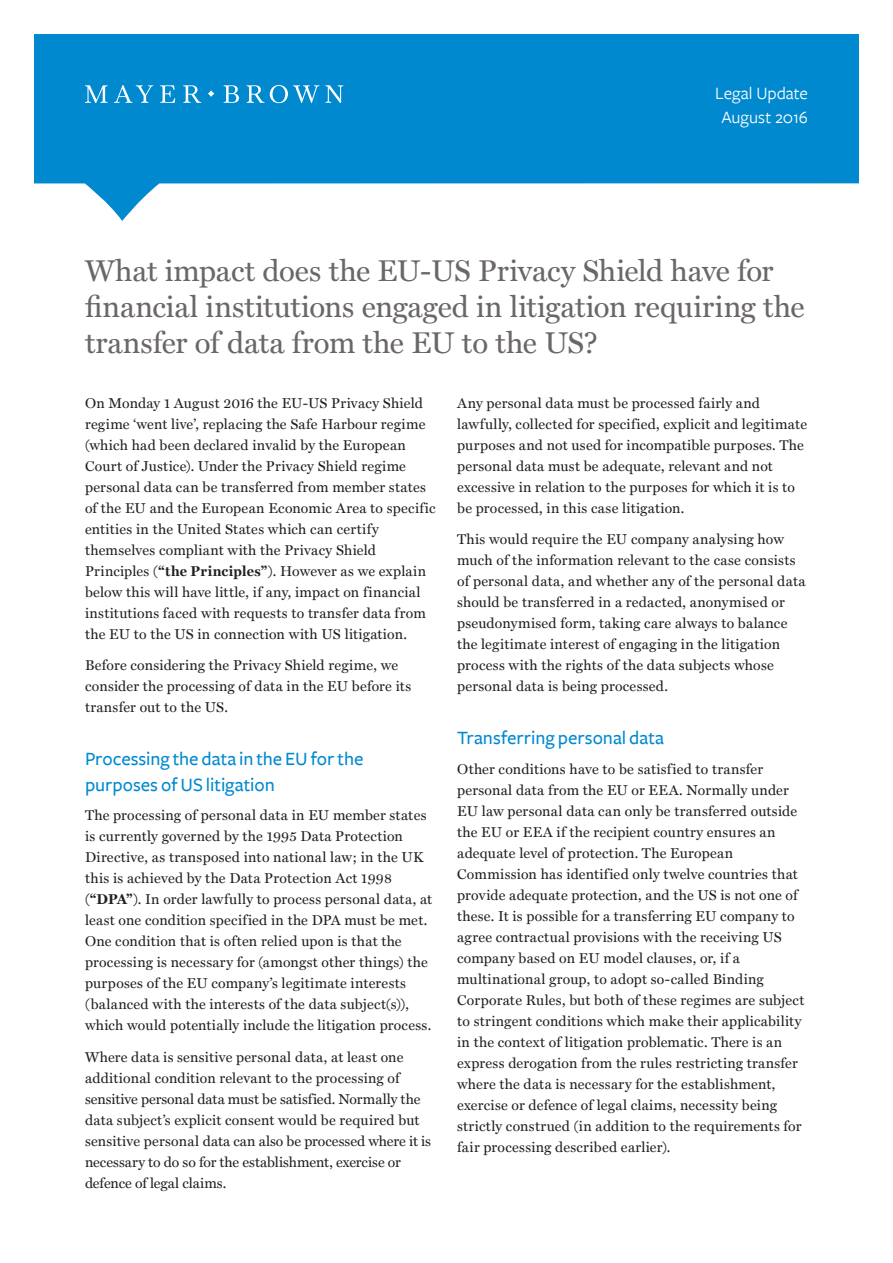
<style>
.page{position:relative;width:893px;height:1263px;background:#fff}
.page>*{position:absolute;margin:0;border:0;box-sizing:border-box;transform-origin:0 0}
.Fractual_headline{font:30px/36px "Miller Text";letter-spacing:-.005em;color:#6a6766}
.Headings_L1_Subhead{font:500 19.5px/25.5px "Freight Sans";color:#0089cf}
.Date{font:18px "Freight Sans";color:#fff}
.Body_copy{font:14.25px/21px "Miller Text";letter-spacing:.02em;color:#231f20}
.s1{font-weight:700}
</style>
<div class="page">
<svg style="left:34px;top:34px;width:825px;height:187px;fill:#0089cf"></svg>
<svg style="left:83px;top:85px;width:260px;height:18px;background:#37a2d9"></svg>
<p class="Date" style="left:715px;top:84px;width:94px">Legal Update</p>
<p class="Date" style="left:721px;top:108px;width:88px">August 2016</p>
<p class="Fractual_headline" style="left:85px;top:252px;width:721px">What impact does the EU-US Privacy Shield have for financial institutions engaged in litigation requiring the transfer of data from the EU to the US?</p>
<p class="Body_copy" style="left:85px;top:392px;width:352px">On Monday 1 August 2016 the EU-US Privacy Shield regime ‘went live’, replacing the Safe Harbour regime (which had been declared invalid by the European Court of Justice). Under the Privacy Shield regime personal data can be transferred from member states of the EU and the European Economic Area to specific entities in the United States which can certify themselves compliant with the Privacy Shield Principles (<span class="s1">“the Principles”</span>). However as we explain below this will have little, if any, impact on financial institutions faced with requests to transfer data from the EU to the US in connection with US litigation.</p>
<p class="Body_copy" style="left:85px;top:655px;width:328px">Before considering the Privacy Shield regime, we consider the processing of data in the EU before its transfer out to the US.</p>
<p class="Headings_L1_Subhead" style="left:85px;top:746px;width:280px">Processing the data in the EU for the purposes of US litigation</p>
<p class="Body_copy" style="left:85px;top:805px;width:349px">The processing of personal data in EU member states is currently governed by the 1995 Data Protection Directive, as transposed into national law; in the UK this is achieved by the Data Protection Act 1998 (<span class="s1">“DPA”</span>). In order lawfully to process personal data, at least one condition specified in the DPA must be met.<br>One condition that is often relied upon is that the processing is necessary for (amongst other things) the purposes of the EU company’s legitimate interests (balanced with the interests of the data subject(s)), which would potentially include the litigation process.</p>
<p class="Body_copy" style="left:85px;top:1046px;width:348px">Where data is sensitive personal data, at least one additional condition relevant to the processing of sensitive personal data must be satisfied. Normally the data subject’s explicit consent would be required but sensitive personal data can also be processed where it is necessary to do so for the establishment, exercise or defence of legal claims.</p>
<p class="Body_copy" style="left:457px;top:392px;width:351px">Any personal data must be processed fairly and lawfully, collected for specified, explicit and legitimate purposes and not used for incompatible purposes. The personal data must be adequate, relevant and not excessive in relation to the purposes for which it is to be processed, in this case litigation.</p>
<p class="Body_copy" style="left:457px;top:529px;width:350px">This would require the EU company analysing how much of the information relevant to the case consists of personal data, and whether any of the personal data should be transferred in a redacted, anonymised or pseudonymised form, taking care always to balance the legitimate interest of engaging in the litigation process with the rights of the data subjects whose personal data is being processed.</p>
<p class="Headings_L1_Subhead" style="left:457px;top:725px;width:208px">Transferring personal data</p>
<p class="Body_copy" style="left:457px;top:758px;width:349px">Other conditions have to be satisfied to transfer personal data from the EU or EEA. Normally under EU law personal data can only be transferred outside the EU or EEA if the recipient country ensures an adequate level of protection. The European Commission has identified only twelve countries that provide adequate protection, and the US is not one of these. It is possible for a transferring EU company to agree contractual provisions with the receiving US company based on EU model clauses, or, if a multinational group, to adopt so-called Binding Corporate Rules, but both of these regimes are subject to stringent conditions which make their applicability in the context of litigation problematic. There is an express derogation from the rules restricting transfer where the data is necessary for the establishment, exercise or defence of legal claims, necessity being strictly construed (in addition to the requirements for fair processing described earlier).</p>
</div>
